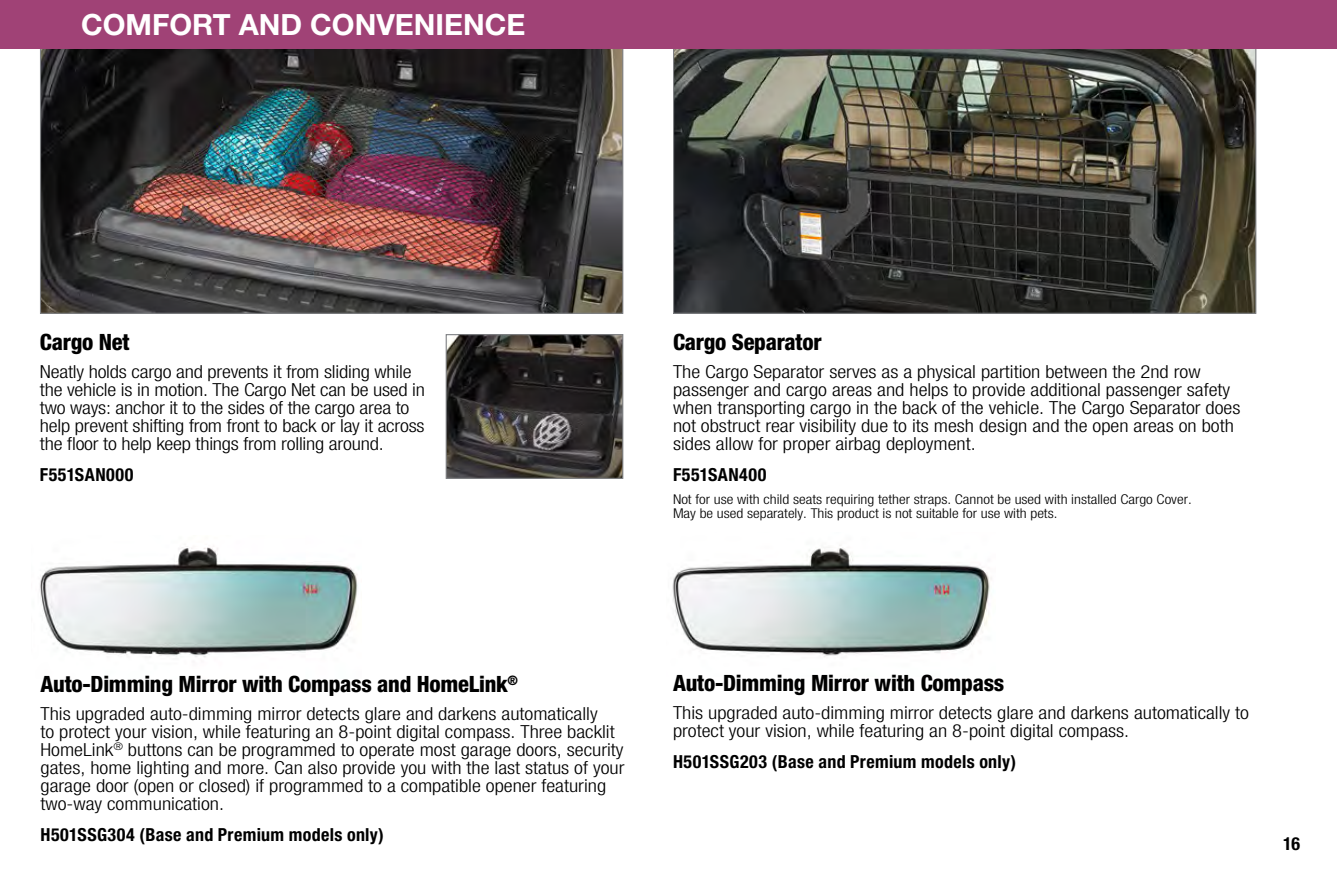
<style>
.page{position:relative;width:1337px;height:891px;background:#fff}
.page>*{position:absolute;margin:0;border:0;box-sizing:border-box;transform-origin:0 0}
.t1{font:700 29.25px "Helvetica Neue";color:#fff}
.t2{font:800 condensed 22.5px "Helvetica Neue";letter-spacing:-.01em;color:#000}
.t3{font:300 condensed 18px/18px "Helvetica Neue";color:#000;scale:1.15 1}
.t4{font:700 condensed 18px "Helvetica Neue";letter-spacing:.02em;color:#000}
.t5{font:300 condensed 13.5px/13.5px "Helvetica Neue";color:#000;scale:1.15 1}
</style>
<div class="page">
<img style="left:42px;top:49px;width:579px;height:263px">
<img style="left:675px;top:49px;width:579px;height:263px">
<img style="left:672px;top:545px;width:320px;height:112px">
<img style="left:39px;top:547px;width:319px;height:110px">
<div style="left:0;top:0;width:1336px;height:49px;background:#a04276"></div>
<img style="left:448px;top:336px;width:173px;height:141px">
<div style="left:446px;top:334px;width:177px;height:145px;border:1px solid #808285"></div>
<h1 class="t1" style="left:81px;top:7px;width:446px">COMFORT AND CONVENIENCE</h1>
<p class="t2" style="left:40px;top:328px;width:91px">Cargo Net</p>
<p class="t3" style="left:40px;top:363px;width:336px">Neatly holds cargo and prevents it from sliding while the vehicle is in motion. The Cargo Net can be used in two ways: anchor it to the sides of the cargo area to help prevent shifting from front to back or lay it across the floor to help keep things from rolling around.</p>
<p class="t4" style="left:40px;top:463px;width:95px">F551SAN000</p>
<p class="t2" style="left:673px;top:328px;width:150px">Cargo Separator</p>
<p class="t3" style="left:673px;top:363px;width:495px">The Cargo Separator serves as a physical partition between the 2nd row passenger and cargo areas and helps to provide additional passenger safety when transporting cargo in the back of the vehicle. The Cargo Separator does not obstruct rear visibility due to its mesh design and the open areas on both sides allow for proper airbag deployment.</p>
<p class="t4" style="left:673px;top:463px;width:95px">F551SAN400</p>
<p class="t5" style="left:673px;top:493px;width:452px">Not for use with child seats requiring tether straps. Cannot be used with installed Cargo Cover.<br>May be used separately. This product is not suitable for use with pets.</p>
<p class="t2" style="left:673px;top:669px;width:333px">Auto-Dimming Mirror with Compass</p>
<p class="t3" style="left:673px;top:704px;width:502px">This upgraded auto-dimming mirror detects glare and darkens automatically to protect your vision, while featuring an 8-point digital compass.</p>
<p class="t4" style="left:673px;top:750px;width:345px">H501SSG203 (Base and Premium models only)</p>
<p class="t2" style="left:40px;top:670px;width:479px">Auto-Dimming Mirror with Compass and HomeLink<sup>®</sup></p>
<p class="t3" style="left:40px;top:705px;width:509px">This upgraded auto-dimming mirror detects glare and darkens automatically<br>to protect your vision, while featuring an 8-point digital compass. Three backlit HomeLink<sup>®</sup> buttons can be programmed to operate most garage doors, security gates, home lighting and more. Can also provide you with the last status of your garage door (open or closed) if programmed to a compatible opener featuring two-way communication.</p>
<p class="t4" style="left:40px;top:823px;width:345px">H501SSG304 (Base and Premium models only)</p>
<p class="t4" style="left:1283px;top:833px;width:18px">16</p>
</div>
